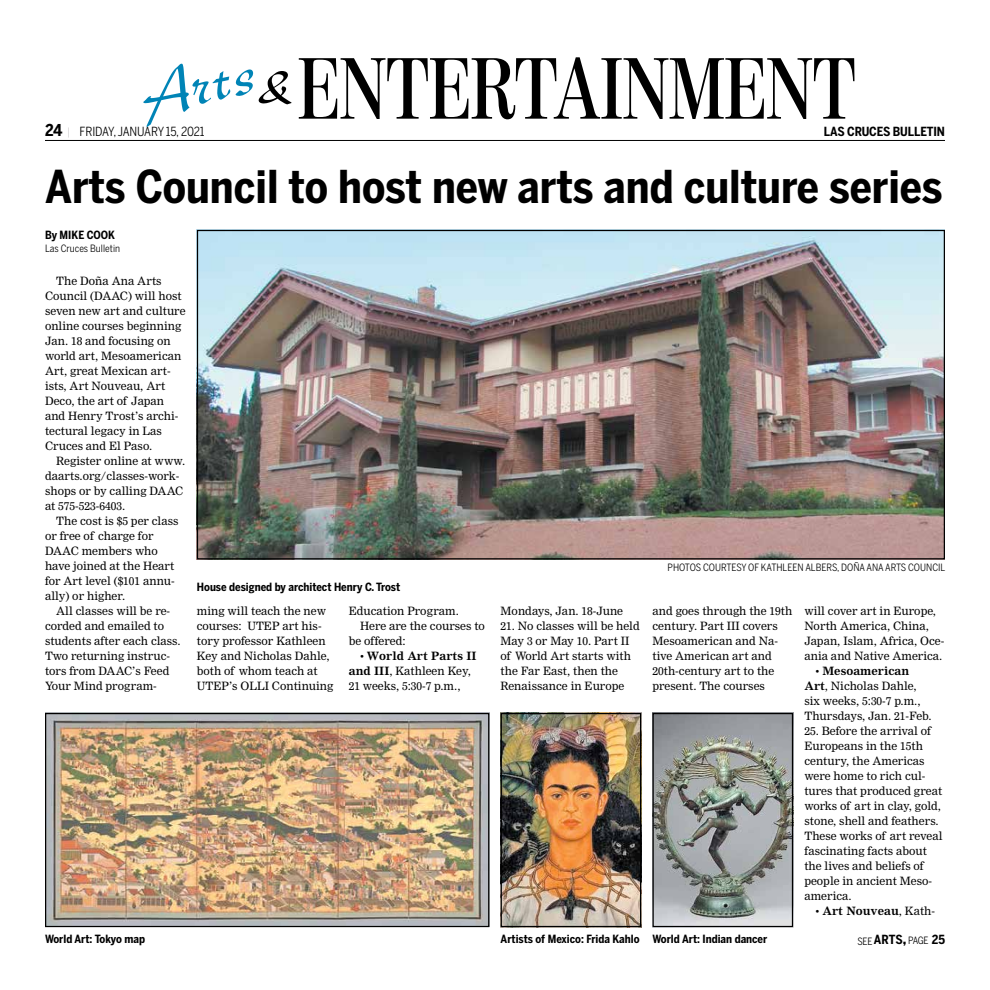
<style>
.page{position:relative;width:990px;height:990px;background:#fff}
.page>*{position:absolute;margin:0;border:0;box-sizing:border-box;transform-origin:0 0}
.t1{font:600 86.25px "Moderno FB Cond";color:#000;scale:.85 1}
.t2{font:66.25px "New Berolina";color:#0084b6}
.t3{font:700 44.88px "Benton Sans Cond";color:#000}
.t4{font:12.5px "Benton Sans Cond";letter-spacing:-.015em;color:#000}
.t5{font:700 12.5px "Benton Sans Cond";letter-spacing:-.01em;color:#000}
.t6{font:11.25px/15px "Nimrod MT Std";color:#000}
.t7{font:700 11.25px "Benton Sans Cond";color:#000}
.t8{font:700 11.25px "Nimrod";color:#000}
.t9{font:10px "Benton Sans Cond";color:#000}
.s1{font-weight:700;font-size:16.25px}
.s2{font-family:"Myriad Pro";font-stretch:condensed;font-size:10px;color:#c9c7c8}
.s3{font-family:"Nimrod MT Std";font-weight:400}
.s4{font-family:"Nimrod";font-weight:700}
.s5{font-weight:700;font-size:12.5px}
.s6{font-weight:700;font-size:15px}
</style>
<div class="page">
<img style="left:199px;top:232px;width:744px;height:325px">
<img style="left:47px;top:715px;width:440px;height:210px">
<div style="left:45px;top:713px;width:444px;height:214px;border:1px solid #000"></div>
<img style="left:503px;top:715px;width:136px;height:210px">
<div style="left:501px;top:713px;width:140px;height:214px;border:1px solid #000"></div>
<img style="left:654px;top:715px;width:137px;height:210px">
<div style="left:652px;top:713px;width:141px;height:214px;border:1px solid #000"></div>
<hr style="left:45px;top:140px;width:900px;height:1px;background:#000">
<h2 class="t2" style="left:130px;top:57px;width:119px;rotate:-12deg">Arts</h2>
<h1 class="t1" style="left:254px;top:41px;width:710px"><sup>&amp;</sup> ENTERTAINMENT</h1>
<p class="t4" style="left:45px;top:125px;width:161px"><span class="s1">24</span> <span class="s2">|</span> FRIDAY, JANUARY 15, 2021</p>
<p class="t5" style="left:824px;top:125px;width:123px">LAS CRUCES BULLETIN</p>
<h3 class="t3" style="left:45px;top:160px;width:899px">Arts Council to host new arts and culture series</h3>
<p class="t7" style="left:45px;top:228px;width:72px">By MIKE COOK</p>
<p class="t9" style="left:45px;top:243px;width:77px">Las Cruces Bulletin</p>
<p class="t6" style="left:45px;top:274px;width:142px;text-indent:11px">The Doña Ana Arts<br>Council (DAAC) will host seven new art and culture online courses beginning<br>Jan. 18 and focusing on world art, Mesoamerican<br>Art, great Mexican art&shy;ists, Art Nouveau, Art<br>Deco, the art of Japan and Henry Trost’s archi&shy;tectural legacy in Las<br>Cruces and El Paso.</p>
<p class="t6" style="left:45px;top:454px;width:142px;text-indent:11px">Register online at www. daarts.org/classes-work&shy;shops or by calling DAAC at 575-523-6403.</p>
<p class="t6" style="left:45px;top:514px;width:135px;text-indent:11px">The cost is $5 per class or free of charge for<br>DAAC members who have joined at the Heart for Art level ($101 annu&shy;ally) or higher.</p>
<p class="t6" style="left:45px;top:603px;width:137px;text-indent:11px">All classes will be re&shy;corded and emailed to students after each class.<br>Two returning instruc&shy;tors from DAAC’s Feed<br>Your Mind program-</p>
<p class="t6" style="left:197px;top:603px;width:138px">ming will teach the new courses: UTEP art his&shy;tory professor Kathleen<br>Key and Nicholas Dahle, both of whom teach at<br>UTEP’s OLLI Continuing</p>
<p class="t6" style="left:349px;top:603px;width:112px">Education Program.</p>
<p class="t9" style="left:668px;top:562px;width:279px">PHOTOS COURTESY OF KATHLEEN ALBERS, DOÑA ANA ARTS COUNCIL</p>
<p class="t7" style="left:197px;top:580px;width:205px">House designed by architect Henry C. Trost</p>
<p class="t6" style="left:652px;top:603px;width:141px">and goes through the 19th century. Part III covers<br>Mesoamerican and Na&shy;tive American art and<br>20th-century art to the present. The courses</p>
<p class="t6" style="left:804px;top:603px;width:142px">will cover art in Europe,<br>North America, China,<br>Japan, Islam, Africa, Oce&shy;ania and Native America.</p>
<p class="t6" style="left:501px;top:603px;width:124px">Mondays, Jan. 18-June</p>
<p class="t6" style="left:501px;top:618px;width:141px">21. No classes will be held<br>May 3 or May 10. Part II of World Art starts with the Far East, then the<br>Renaissance in Europe</p>
<p class="t6" style="left:360px;top:618px;width:126px">Here are the courses to</p>
<p class="t6" style="left:349px;top:633px;width:58px">be offered:</p>
<p class="t8" style="left:360px;top:649px;width:118px"><span class="s3">•</span> World Art Parts II</p>
<p class="t6" style="left:349px;top:663px;width:124px"><span class="s4">and III</span>, Kathleen Key,<br>21 weeks, 5:30-7 p.m.,</p>
<p class="t8" style="left:816px;top:664px;width:95px"><span class="s3">•</span> Mesoamerican</p>
<p class="t6" style="left:804px;top:678px;width:129px"><span class="s4">Art</span>, Nicholas Dahle, six weeks, 5:30-7 p.m.,<br>Thursdays, Jan. 21-Feb.</p>
<p class="t6" style="left:804px;top:723px;width:140px">25. Before the arrival of<br>Europeans in the 15th century, the Americas were home to rich cul&shy;tures that produced great works of art in clay, gold, stone, shell and feathers.<br>These works of art reveal fascinating facts about the lives and beliefs of people in ancient Meso&shy;america.</p>
<p class="t8" style="left:816px;top:904px;width:121px"><span class="s3">•</span> Art Nouveau<span class="s3">, Kath-</span></p>
<p class="t7" style="left:45px;top:933px;width:102px">World Art: Tokyo map</p>
<p class="t7" style="left:501px;top:933px;width:268px">Artists of Mexico: Frida Kahlo World Art: Indian dancer</p>
<p class="t9" style="left:857px;top:935px;width:89px">SEE <span class="s5">ARTS</span><span class="s6">,</span> PAGE <span class="s5">25</span></p>
</div>
